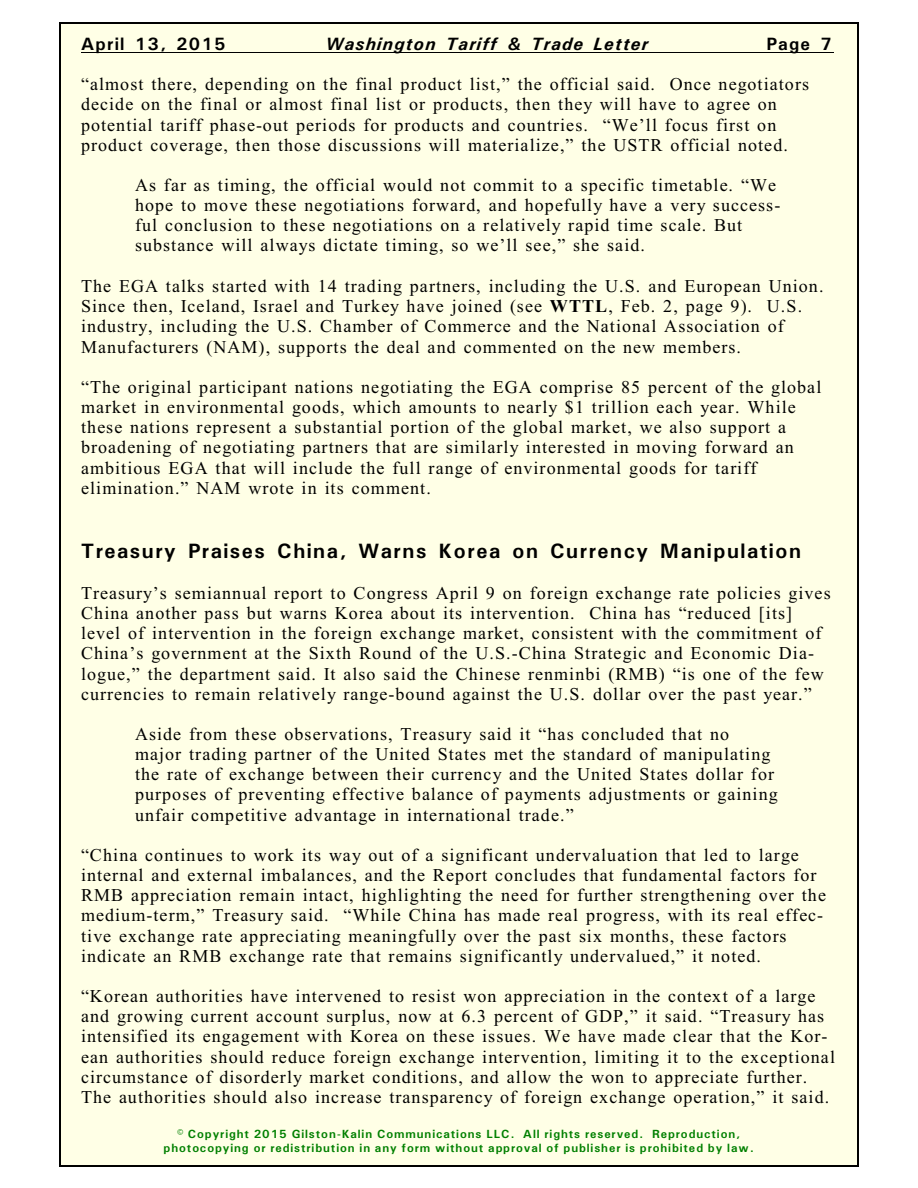
<style>
.page{position:relative;width:918px;height:1188px;background:#fff}
.page>*{position:absolute;margin:0;border:0;box-sizing:border-box;transform-origin:0 0}
.t1{font:700 21px "Univers";letter-spacing:.075em;color:#000}
.t2{font:18px/20.1px "Times New Roman";letter-spacing:.06em;color:#000}
.t3{font:italic 700 18px "Univers";letter-spacing:.065em;color:#000}
.t4{font:700 18px "Univers";letter-spacing:.065em;color:#000}
.t5{font:700 12px/13.6px "Univers";letter-spacing:.075em;color:#008000;text-align:center}
.s1{font-weight:700}
</style>
<div class="page">
<div style="left:59px;top:23px;width:800px;height:1143px;background:#ffffe6"></div>
<hr style="left:59px;top:23px;width:1px;height:1143px;background:#000">
<hr style="left:857px;top:23px;width:2px;height:1143px;background:#000">
<hr style="left:59px;top:23px;width:799px;height:1px;background:#000">
<hr style="left:59px;top:1165px;width:799px;height:1px;background:#000">
<hr style="left:81px;top:52px;width:752px;height:1px;background:#000">
<p class="t4" style="left:81px;top:38px;width:146px">April 13, 2015</p>
<p class="t3" style="left:326px;top:38px;width:324px">Washington Tariff &amp; Trade Letter</p>
<p class="t4" style="left:766px;top:38px;width:67px">Page 7</p>
<p class="t2" style="left:81px;top:76px;width:730px">“almost there, depending on the final product list,” the official said. Once negotiators decide on the final or almost final list or products, then they will have to agree on potential tariff phase-out periods for products and countries. “We’ll focus first on product coverage, then those discussions will materialize,” the USTR official noted.</p>
<p class="t2" style="left:135px;top:177px;width:647px">As far as timing, the official would not commit to a specific timetable. “We hope to move these negotiations forward, and hopefully have a very success&shy;ful conclusion to these negotiations on a relatively rapid time scale. But substance will always dictate timing, so we’ll see,” she said.</p>
<p class="t2" style="left:81px;top:277px;width:744px">The EGA talks started with 14 trading partners, including the U.S. and European Union.<br>Since then, Iceland, Israel and Turkey have joined (see <span class="s1">WTTL</span>, Feb. 2, page 9). U.S. industry, including the U.S. Chamber of Commerce and the National Association of Manufacturers (NAM), supports the deal and commented on the new members.</p>
<p class="t2" style="left:81px;top:379px;width:742px">“The original participant nations negotiating the EGA comprise 85 percent of the global market in environmental goods, which amounts to nearly $1 trillion each year. While these nations represent a substantial portion of the global market, we also support a broadening of negotiating partners that are similarly interested in moving forward an ambitious EGA that will include the full range of environmental goods for tariff elimination.” NAM wrote in its comment.</p>
<p class="t1" style="left:81px;top:544px;width:722px">Treasury Praises China, Warns Korea on Currency Manipulation</p>
<p class="t2" style="left:81px;top:585px;width:751px">Treasury’s semiannual report to Congress April 9 on foreign exchange rate policies gives China another pass but warns Korea about its intervention. China has “reduced [its] level of intervention in the foreign exchange market, consistent with the commitment of China’s government at the Sixth Round of the U.S.-China Strategic and Economic Dia&shy;logue,” the department said. It also said the Chinese renminbi (RMB) “is one of the few currencies to remain relatively range-bound against the U.S. dollar over the past year.”</p>
<p class="t2" style="left:135px;top:726px;width:644px">Aside from these observations, Treasury said it “has concluded that no major trading partner of the United States met the standard of manipulating the rate of exchange between their currency and the United States dollar for purposes of preventing effective balance of payments adjustments or gaining unfair competitive advantage in international trade.”</p>
<p class="t2" style="left:81px;top:847px;width:747px">“China continues to work its way out of a significant undervaluation that led to large internal and external imbalances, and the Report concludes that fundamental factors for RMB appreciation remain intact, highlighting the need for further strengthening over the medium-term,” Treasury said. “While China has made real progress, with its real effec&shy;tive exchange rate appreciating meaningfully over the past six months, these factors indicate an RMB exchange rate that remains significantly undervalued,” it noted.</p>
<p class="t2" style="left:81px;top:988px;width:756px">“Korean authorities have intervened to resist won appreciation in the context of a large and growing current account surplus, now at 6.3 percent of GDP,” it said. “Treasury has intensified its engagement with Korea on these issues. We have made clear that the Kor&shy;ean authorities should reduce foreign exchange intervention, limiting it to the exceptional circumstance of disorderly market conditions, and allow the won to appreciate further.<br>The authorities should also increase transparency of foreign exchange operation,” it said.</p>
<p class="t5" style="left:164px;top:1128px;width:592px">© Copyright 2015 Gilston-Kalin Communications LLC. All rights reserved. Reproduction, photocopying or redistribution in any form without approval of publisher is prohibited by law.</p>
</div>
